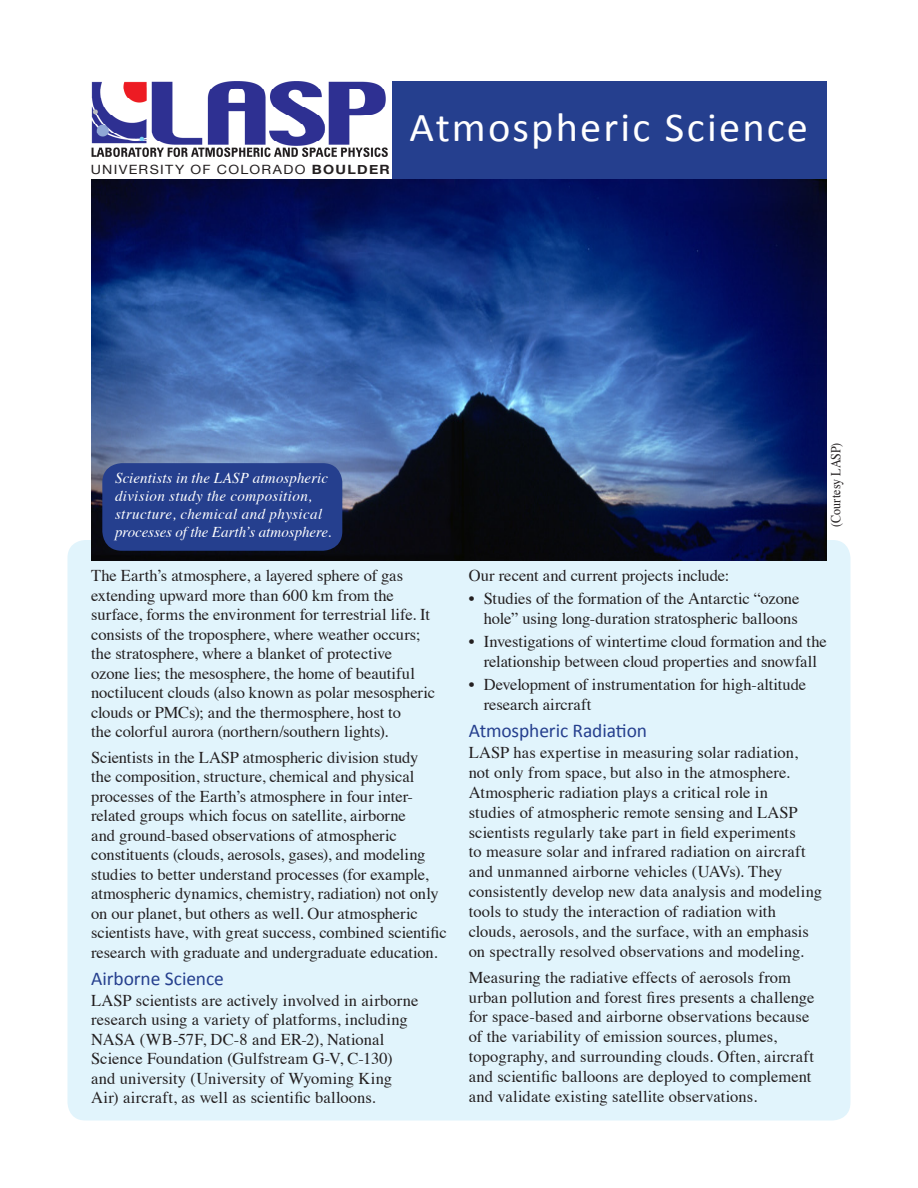
<style>
.page{position:relative;width:918px;height:1188px;background:#fff}
.page>*{position:absolute;margin:0;border:0;box-sizing:border-box;transform-origin:0 0}
.t1{font:41.25px "Calibri";letter-spacing:.05em;color:#fff}
.LIST{font:19.5px "Calibri";letter-spacing:-.005em;color:#253f8e}
.LIST-2{font:16.5px/19.5px "Times";color:#231f20}
.LIST-3{font:italic 15px/18px "Times";letter-spacing:.015em;color:#fff}
.LIST-4{font:13.8px "Times";letter-spacing:.005em;color:#231f20;scale:.87 1}
.t2{font:12.75px "Helvetica Neue";letter-spacing:.095em;color:#231f20;scale:1.11 1}
.s1{font-weight:700}
</style>
<div class="page">
<div style="left:67px;top:540px;width:783px;height:580px;background:#e1f4fc;border-radius:18px"></div>
<div style="left:392px;top:81px;width:435px;height:98px;background:#253f8e"></div>
<img style="left:91px;top:81px;width:297px;height:76px">
<img style="left:91px;top:179px;width:736px;height:381px">
<div style="left:102px;top:463px;width:240px;height:88px;background:#253f8e;border-radius:20px"></div>
<p class="t2" style="left:91px;top:162px;width:271px">UNIVERSITY OF COLORADO <span class="s1">BOULDER</span></p>
<p class="t1" style="left:409px;top:101px;width:400px">Atmospheric Science</p>
<p class="LIST-3" style="left:115px;top:468px;width:218px">Scientists in the LASP atmospheric division study the composition, structure, chemical and physical processes of the Earth’s atmosphere.</p>
<p class="LIST-4" style="left:823px;top:527px;width:98px;rotate:-90deg">(Courtesy LASP)</p>
<p class="LIST-2" style="left:91px;top:565px;width:346px">The Earth’s atmosphere, a layered sphere of gas extending upward more than 600 km from the surface, forms the environment for terrestrial life. It consists of the troposphere, where weather occurs; the stratosphere, where a blanket of protective ozone lies; the mesosphere, the home of beautiful noctilucent clouds (also known as polar mesospheric clouds or PMCs); and the thermosphere, host to<br>the colorful aurora (northern/southern lights).</p>
<p class="LIST-2" style="left:91px;top:746px;width:357px">Scientists in the LASP atmospheric division study<br>the composition, structure, chemical and physical processes of the Earth’s atmosphere in four inter&shy;related groups which focus on satellite, airborne<br>and ground-based observations of atmospheric constituents (clouds, aerosols, gases), and modeling studies to better understand processes (for example, atmospheric dynamics, chemistry, radiation) not only on our planet, but others as well. Our atmospheric scientists have, with great success, combined scientific research with graduate and undergraduate education.</p>
<p class="LIST" style="left:91px;top:966px;width:134px">Airborne Science</p>
<p class="LIST-2" style="left:91px;top:989px;width:329px">LASP scientists are actively involved in airborne research using a variety of platforms, including NASA (WB-57F, DC-8 and ER-2), National Science Foundation (Gulfstream G-V, C-130) and university (University of Wyoming King</p>
<p class="LIST-2" style="left:91px;top:1087px;width:286px">Air) aircraft, as well as scientific balloons.</p>
<p class="LIST-2" style="left:469px;top:565px;width:262px">Our recent and current projects include:</p>
<p class="LIST-2" style="left:469px;top:587px;width:332px;text-align:right">• Studies of the formation of the Antarctic “ozone hole” using long-duration stratospheric balloons</p>
<p class="LIST-2" style="left:469px;top:630px;width:360px;text-align:center">• Investigations of wintertime cloud formation and the relationship between cloud properties and snowfall</p>
<p class="LIST-2" style="left:484px;top:673px;width:324px;text-indent:-15px">• Development of instrumentation for high-altitude research aircraft</p>
<p class="LIST" style="left:469px;top:718px;width:180px">Atmospheric Radiation</p>
<p class="LIST-2" style="left:469px;top:741px;width:355px;line-height:20px">LASP has expertise in measuring solar radiation, not only from space, but also in the atmosphere.<br>Atmospheric radiation plays a critical role in<br>studies of atmospheric remote sensing and LASP scientists regularly take part in field experiments<br>to measure solar and infrared radiation on aircraft and unmanned airborne vehicles (UAVs). They consistently develop new data analysis and modeling tools to study the interaction of radiation with clouds, aerosols, and the surface, with an emphasis on spectrally resolved observations and modeling.</p>
<p class="LIST-2" style="left:469px;top:966px;width:347px;line-height:20px">Measuring the radiative effects of aerosols from urban pollution and forest fires presents a challenge for space-based and airborne observations because of the variability of emission sources, plumes, topography, and surrounding clouds. Often, aircraft and scientific balloons are deployed to complement and validate existing satellite observations.</p>
</div>
